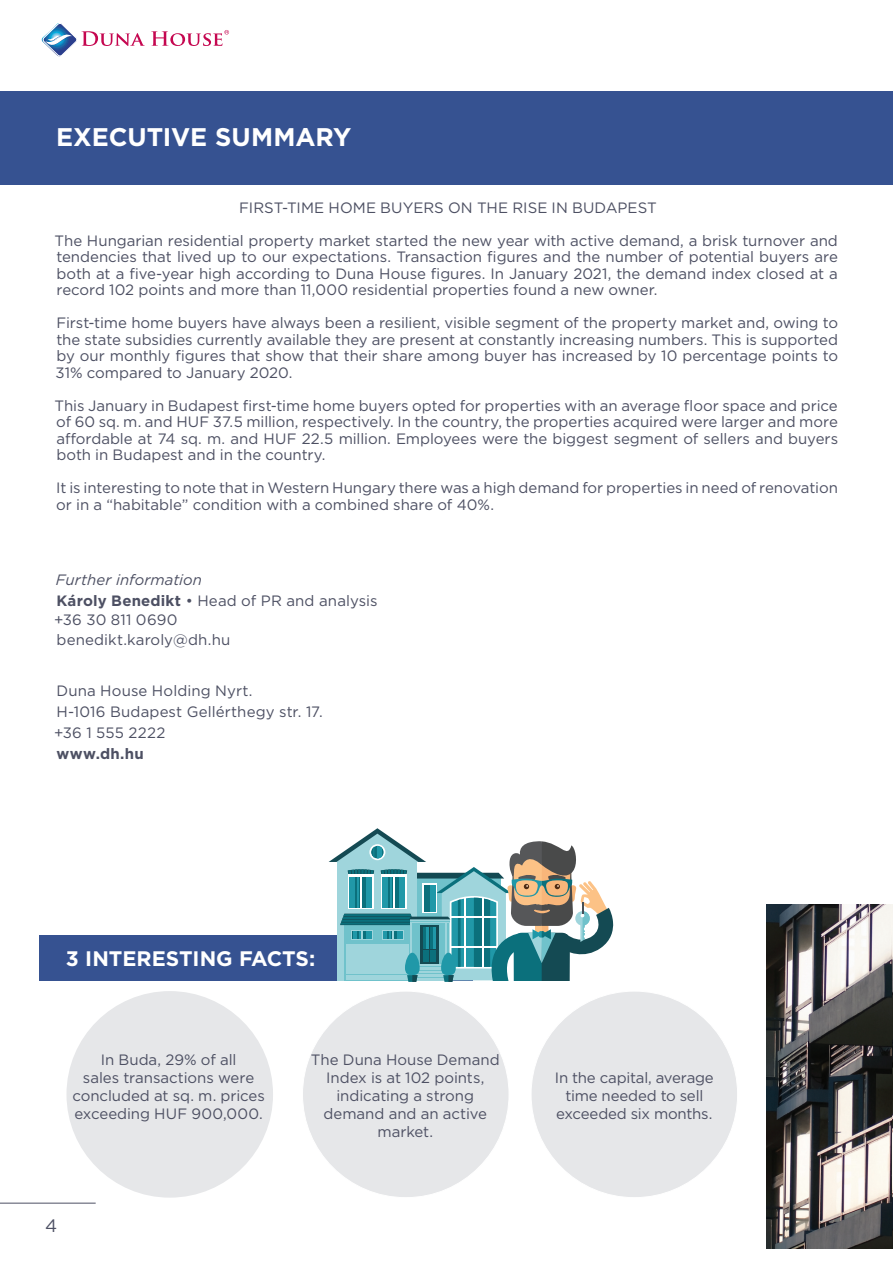
<style>
.page{position:relative;width:893px;height:1263px;background:#fff}
.page>*{position:absolute;margin:0;border:0;box-sizing:border-box;transform-origin:0 0}
.t1{font:700 25.5px "Gotham";letter-spacing:-.005em;color:#fff}
.t2{font:700 21px "Gotham";color:#fff}
.t3{font:18px "Gotham";color:#4d5063}
.t4{font:15px/16.5px "Gotham";letter-spacing:-.005em;color:#4d5063}
.t5{font:700 15px "Gotham";color:#4d5063}
.s1{font-style:italic}
.s2{font-weight:700}
</style>
<div class="page">
<svg style="left:151px;top:30px;width:78px;height:16px"></svg>
<svg style="left:41px;top:23px;width:104px;height:34px"></svg>
<hr style="left:0;top:1203px;width:96px;height:1px;background:#4d5063">
<div style="left:0;top:91px;width:893px;height:94px;background:#365291"></div>
<div style="left:39px;top:935px;width:434px;height:45px;background:#365291"></div>
<div style="left:66px;top:991px;width:207px;height:207px;background:#e6e7e9;border-radius:50%"></div>
<div style="left:302px;top:991px;width:207px;height:207px;background:#e6e7e9;border-radius:50%"></div>
<div style="left:531px;top:991px;width:207px;height:207px;background:#e6e7e9;border-radius:50%"></div>
<svg style="left:329px;top:828px;width:285px;height:154px"></svg>
<img style="left:767px;top:905px;width:126px;height:343px">
<h1 class="t1" style="left:56px;top:120px;width:297px">EXECUTIVE SUMMARY</h1>
<p class="t4" style="left:239px;top:199px;width:416px">Fi rst-ti me home buyers on th e rise i n Budapest</p>
<p class="t4" style="left:54px;top:232px;width:785px;text-align:justify">The Hungarian residential property market started the new year with active demand, a brisk turnover and tendencies that lived up to our expectations. Transaction figures and the number of potential buyers are both at a five-year high according to Duna House figures. In January 2021, the demand index closed at a record 102 points and more than 11,000 residential properties found a new owner.</p>
<p class="t4" style="left:55px;top:314px;width:784px;text-align:justify">First-time home buyers have always been a resilient, visible segment of the property market and, owing to the state subsidies currently available they are present at constantly increasing numbers. This is supported by our monthly figures that show that their share among buyer has increased by 10 percentage points to 31% compared to January 2020.</p>
<p class="t4" style="left:55px;top:397px;width:785px;text-align:justify">This January in Budapest first-time home buyers opted for properties with an average floor space and price of 60 sq. m. and HU F 37.5 million, respectively. In the country, the properties acquired were larger and more affordable at 74 sq. m. and HU F 22.5 million. Employees were the biggest segment of sellers and buyers both in Budapest and in the country.</p>
<p class="t4" style="left:56px;top:479px;width:783px">It is interesting to note that in Western Hungary there was a high demand for properties in need of renovation or in a “habitable” condition with a combined share of 40%.</p>
<p class="t4" style="left:56px;top:569px;width:323px;line-height:21px"><span class="s1">Further information<br></span><span class="s2">Károly Benedikt</span> • Head of PR and analysis</p>
<p class="t4" style="left:54px;top:610px;width:178px;line-height:19.5px">+36 30 811 0690 benedikt.karoly@dh.hu</p>
<p class="t4" style="left:54px;top:680px;width:270px;line-height:21px">Duna House Holding Nyrt.<br>H-1016 Budapest Gellérthegy str. 17. +36 1 555 2222</p>
<p class="t5" style="left:56px;top:744px;width:89px">www.dh.hu</p>
<h2 class="t2" style="left:66px;top:945px;width:34px">3 interesting</h2>
<h2 class="t2" style="left:239px;top:945px;width:15px">facts</h2>
<h2 class="t2" style="left:309px;top:945px;width:8px">:</h2>
<p class="t4" style="left:72px;top:1050px;width:194px;line-height:18px;text-align:center">In Buda, 29% of all<br>sales transactions were concluded at sq. m. prices exceeding HU F 900,000.</p>
<p class="t4" style="left:311px;top:1050px;width:190px;line-height:18px;text-align:center">The Duna House Demand<br>Index is at 102 points, indicating a strong demand and an active market.</p>
<p class="t3" style="left:45px;top:1214px;width:14px">4</p>
<p class="t4" style="left:555px;top:1068px;width:161px;line-height:18px;text-align:center">In the capital, average time needed to sell exceeded six months.</p>
</div>
